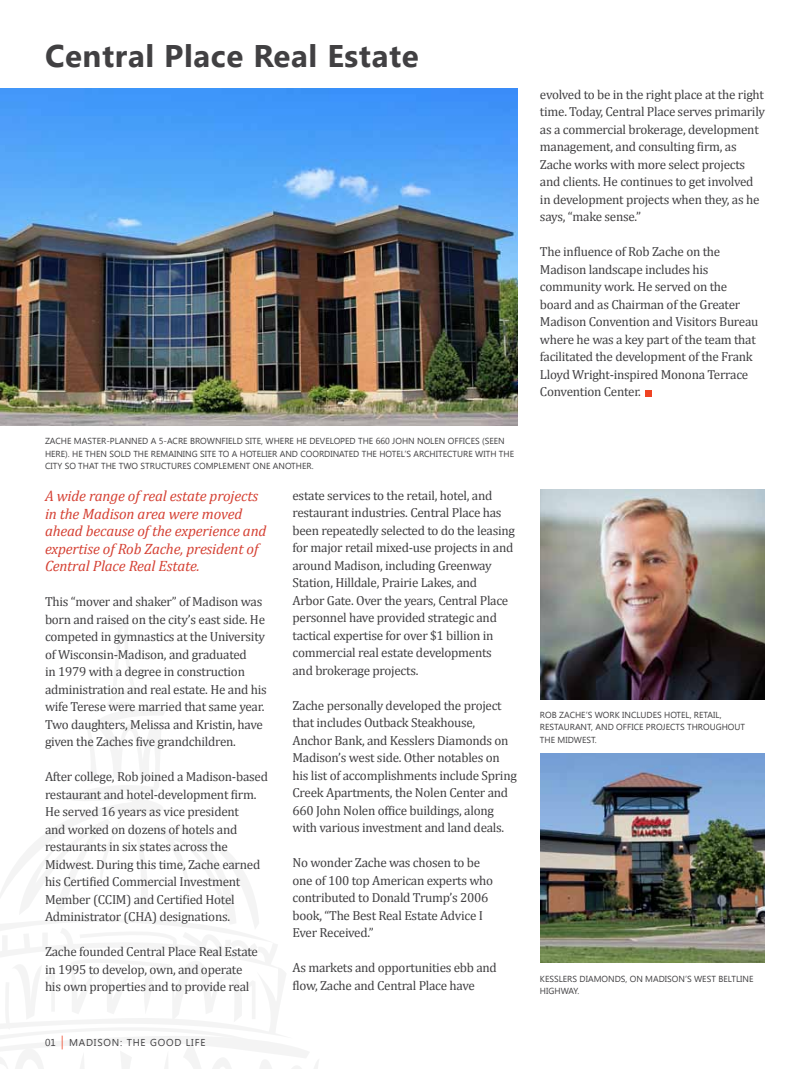
<style>
.page{position:relative;width:810px;height:1069px;background:#fff}
.page>*{position:absolute;margin:0;border:0;box-sizing:border-box;transform-origin:0 0}
.t1{font:700 31.25px "Segoe UI";letter-spacing:.02em;color:#414042}
.t2{font:italic 15px/17.5px "Cambria";letter-spacing:-.01em;color:#d54134}
.t3{font:13.12px/17.5px "Cambria";letter-spacing:-.02em;color:#414042}
.t4{font:10px "Segoe UI";letter-spacing:.08em;color:#414042}
.t5{font:8.75px "Segoe UI";color:#414042}
.s1{font-size:13.5px;color:#ef4323}
</style>
<div class="page">
<svg style="left:0;top:621px;width:319px;height:448px"></svg>
<img style="left:540px;top:489px;width:225px;height:210px">
<img style="left:540px;top:753px;width:225px;height:210px">
<img style="left:0;top:89px;width:518px;height:336px">
<div style="left:645px;top:390px;width:6px;height:7px;background:#ef4323"></div>
<h1 class="t1" style="left:45px;top:33px;width:375px">Central Place Real Estate</h1>
<p class="t5" style="left:45px;top:435px;width:36px">ZACHE MASTE</p>
<p class="t5" style="left:101px;top:435px;width:21px">R-PLANNED</p>
<p class="t5" style="left:151px;top:435px;width:70px">A 5-ACRE BROWNFIELD</p>
<p class="t5" style="left:245px;top:435px;width:5px">SITE</p>
<p class="t5" style="left:261px;top:435px;width:103px">, WHEREHE DEVELOPED THE</p>
<p class="t5" style="left:376px;top:435px;width:27px">660 JOHN</p>
<p class="t5" style="left:417px;top:435px;width:13px">NOLEN</p>
<p class="t5" style="left:448px;top:435px;width:6px">OFFI</p>
<p class="t5" style="left:465px;top:435px;width:26px">CES (SEEN</p>
<p class="t5" style="left:45px;top:448px;width:47px">HERE). HE THEN</p>
<p class="t5" style="left:109px;top:448px;width:7px">SOLD</p>
<p class="t5" style="left:133px;top:448px;width:6px">THE</p>
<p class="t5" style="left:151px;top:448px;width:12px">REMAINING</p>
<p class="t5" style="left:200px;top:448px;width:5px">SITE</p>
<p class="t5" style="left:219px;top:448px;width:27px">TO AHOTELIE</p>
<p class="t5" style="left:272px;top:448px;width:15px">R AND</p>
<p class="t5" style="left:301px;top:448px;width:30px">COO RDINATED</p>
<p class="t5" style="left:362px;top:448px;width:6px">THE</p>
<p class="t5" style="left:379px;top:448px;width:6px">HOTEL</p>
<p class="t5" style="left:404px;top:448px;width:31px">’S ARCHITE</p>
<p class="t5" style="left:447px;top:448px;width:42px">CTURE WITH</p>
<p class="t5" style="left:499px;top:448px;width:6px">THE</p>
<p class="t5" style="left:45px;top:460px;width:40px">CITY SO THAT</p>
<p class="t5" style="left:101px;top:460px;width:6px">THE</p>
<p class="t5" style="left:119px;top:460px;width:106px">TWO STRUCTURES COM PLEMENT</p>
<p class="t5" style="left:253px;top:460px;width:7px">ONE</p>
<p class="t5" style="left:273px;top:460px;width:7px">ANOTHE</p>
<p class="t5" style="left:306px;top:460px;width:9px">R.</p>
<p class="t2" style="left:45px;top:487px;width:223px">A wide range of real estate projects in the Madison area were moved ahead because of the experience and expertise of Rob Zache, president of<br>Central Place Real Estate.</p>
<p class="t3" style="left:45px;top:593px;width:223px">This “mover and shaker” of Madison was born and raised on the city’s east side. He competed in gymnastics at the University of Wisconsin-Madison, and graduated<br>in 1979 with a degree in construction administration and real estate. He and his wife Terese were married that same year.<br>Two daughters, Melissa and Kristin, have given the Zaches five grandchildren.</p>
<p class="t3" style="left:45px;top:768px;width:224px">After college, Rob joined a Madison-based restaurant and hotel-development firm.<br>He served 16 years as vice president<br>and worked on dozens of hotels and restaurants in six states across the Midwest. During this time, Zache earned his Certified Commercial Investment Member (CCIM) and Certified Hotel Administrator (CHA) designations.</p>
<p class="t3" style="left:45px;top:943px;width:215px">Zache founded Central Place Real Estate in 1995 to develop, own, and operate his own properties and to provide real</p>
<p class="t4" style="left:45px;top:1035px;width:162px">01 <span class="s1">|</span> MADISON: THE GOOD LIFE</p>
<p class="t3" style="left:292px;top:486px;width:224px">estate services to the retail, hotel, and restaurant industries. Central Place has been repeatedly selected to do the leasing for major retail mixed-use projects in and around Madison, including Greenway Station, Hilldale, Prairie Lakes, and<br>Arbor Gate. Over the years, Central Place personnel have provided strategic and tactical expertise for over $1 billion in commercial real estate developments and brokerage projects.</p>
<p class="t3" style="left:292px;top:696px;width:226px">Zache personally developed the project that includes Outback Steakhouse, Anchor Bank, and Kesslers Diamonds on Madison’s west side. Other notables on his list of accomplishments include Spring Creek Apartments, the Nolen Center and 660 John Nolen office buildings, along with various investment and land deals.</p>
<p class="t3" style="left:292px;top:854px;width:202px">No wonder Zache was chosen to be one of 100 top American experts who contributed to Donald Trump’s 2006 book, “The Best Real Estate Advice I<br>Ever Received.”</p>
<p class="t3" style="left:292px;top:959px;width:206px">As markets and opportunities ebb and flow, Zache and Central Place have</p>
<p class="t3" style="left:540px;top:86px;width:227px">evolved to be in the right place at the right time. Today, Central Place serves primarily as a commercial brokerage, development management, and consulting firm, as Zache works with more select projects and clients. He continues to get involved in development projects when they, as he says, “make sense.”</p>
<p class="t3" style="left:540px;top:243px;width:220px">The influence of Rob Zache on the Madison landscape includes his community work. He served on the board and as Chairman of the Greater Madison Convention and Visitors Bureau where he was a key part of the team that facilitated the development of the Frank Lloyd Wright-inspired Monona Terrace Convention Center.</p>
<p class="t5" style="left:540px;top:709px;width:113px">ROB ZACHE’S WORK INCLUDES</p>
<p class="t5" style="left:664px;top:709px;width:6px">HOTEL</p>
<p class="t5" style="left:690px;top:709px;width:15px">, RETAIL</p>
<p class="t5" style="left:720px;top:709px;width:3px">,</p>
<p class="t5" style="left:540px;top:721px;width:11px">RESTA</p>
<p class="t5" style="left:564px;top:721px;width:39px">URANT, AND</p>
<p class="t5" style="left:616px;top:721px;width:6px">OFFI</p>
<p class="t5" style="left:634px;top:721px;width:89px">CE PROJECTS TH ROUGHO</p>
<p class="t5" style="left:735px;top:721px;width:12px">UT</p>
<p class="t5" style="left:540px;top:734px;width:6px">THE</p>
<p class="t5" style="left:558px;top:734px;width:41px">MIDWEST.</p>
<p class="t5" style="left:540px;top:972px;width:11px">KESSLE</p>
<p class="t5" style="left:567px;top:972px;width:25px">RS DIAMONDS</p>
<p class="t5" style="left:625px;top:972px;width:34px">, ON MADISON</p>
<p class="t5" style="left:685px;top:972px;width:16px">’S WEST</p>
<p class="t5" style="left:718px;top:972px;width:6px">BELTLINE</p>
<p class="t5" style="left:540px;top:985px;width:41px">HIGH WAY.</p>
</div>
